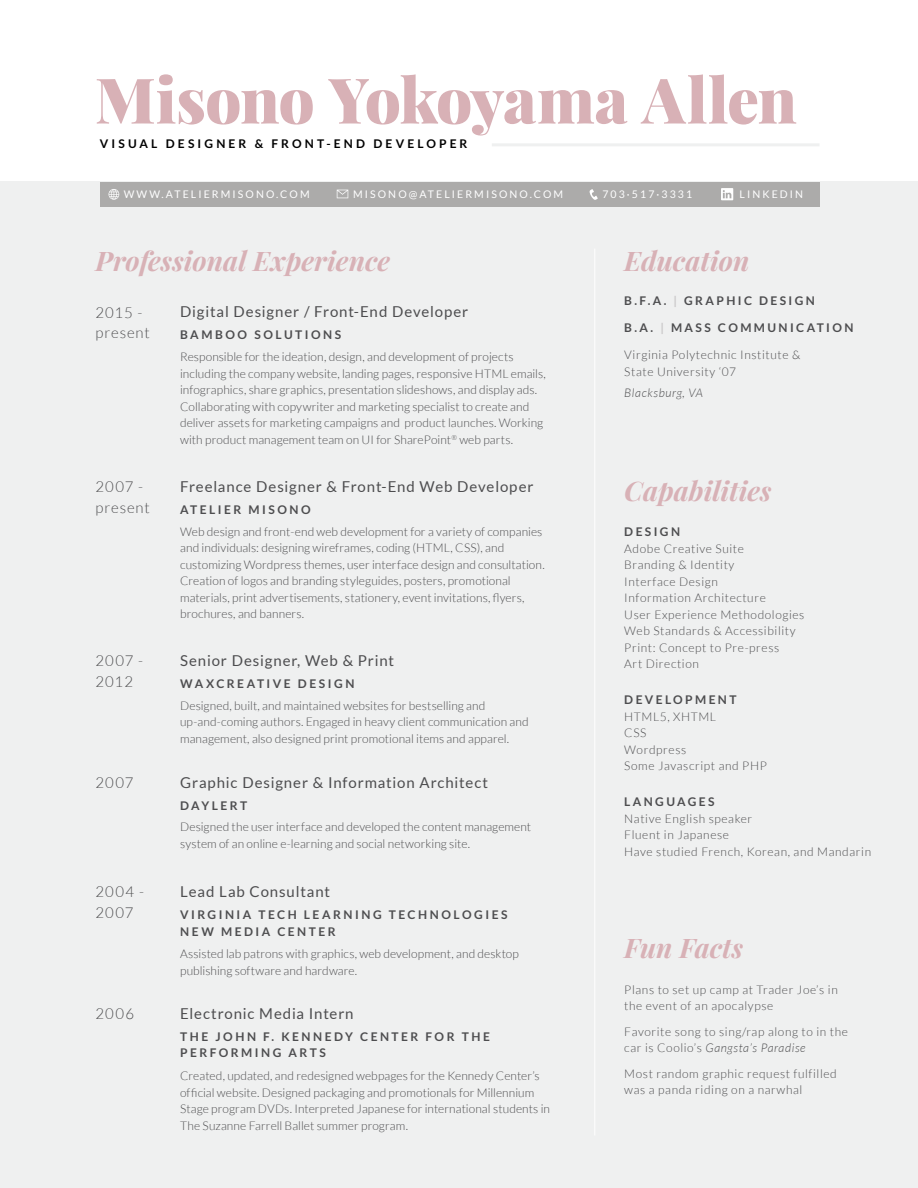
<style>
.page{position:relative;width:918px;height:1188px;background:#fff}
.page>*{position:absolute;margin:0;border:0;box-sizing:border-box;transform-origin:0 0}
.t1{font:900 63px "Playfair Display";letter-spacing:-.02em;color:#d8b1b6}
.t2{font:italic 700 27px "Playfair Display";color:#d8b1b6}
.t3{font:15px "Lato";letter-spacing:.06em;color:#4d4d4f}
.t4{font:300 15px/20.4px "Lato";letter-spacing:.065em;color:#4d4d4f}
.t5{font:300 12px/16.5px "Lato";letter-spacing:.01em;color:#4d4d4f}
.t6{font:300 12px/16.5px "Lato";letter-spacing:.05em;color:#4d4d4f}
.t7{font:700 12px/16.5px "Lato";letter-spacing:.205em;color:#4d4d4f}
.t8{font:700 12px "Lato";letter-spacing:.26em;color:#000}
.t9{font:italic 300 12px "Lato";letter-spacing:.05em;color:#4d4d4f}
.t10{font:10.5px "Lato";letter-spacing:.2em;color:#fff}
.s1{color:#c9c7c8}
.s2{font-style:italic}
</style>
<div class="page">
<div style="left:0;top:182px;width:918px;height:1006px;background:#eff0f0"></div>
<hr style="left:594px;top:249px;width:1px;height:887px;background:#fff">
<hr style="left:492px;top:143px;width:328px;height:3px;background:#eff0f0">
<div style="left:100px;top:182px;width:720px;height:25px;background:#acabaa"></div>
<svg style="left:337px;top:190px;width:11px;height:8px"></svg>
<svg style="left:590px;top:189px;width:8px;height:11px"></svg>
<svg style="left:109px;top:189px;width:10px;height:11px"></svg>
<svg style="left:721px;top:188px;width:12px;height:12px"></svg>
<h1 class="t1" style="left:95px;top:59px;width:704px">Misono Yokoyama Allen</h1>
<p class="t8" style="left:100px;top:137px;width:369px">VISUAL DESIGNER &amp; FRONT-END DEVELOPER</p>
<p class="t10" style="left:124px;top:188px;width:187px">WWW.ATELIERMISONO.COM</p>
<p class="t10" style="left:353px;top:188px;width:212px">MISONO@ATELIERMISONO.COM</p>
<p class="t10" style="left:602px;top:188px;width:91px">703·517·3331</p>
<p class="t10" style="left:740px;top:188px;width:65px">LINKEDIN</p>
<h2 class="t2" style="left:96px;top:242px;width:296px">Professional Experience</h2>
<p class="t3" style="left:180px;top:304px;width:290px">Digital Designer / Front-End Developer</p>
<p class="t4" style="left:96px;top:302px;width:56px">2015 - present</p>
<p class="t7" style="left:180px;top:327px;width:163px">BAMBOO SOLUTIONS</p>
<p class="t5" style="left:180px;top:349px;width:367px">Responsible for the ideation, design, and development of projects including the company website, landing pages, responsive HTML emails, infographics, share graphics, presentation slideshows, and display ads.<br>Collaborating with copywriter and marketing specialist to create and deliver assets for marketing campaigns and product launches. Working with product management team on UI for SharePoint<sup>®</sup> web parts.</p>
<p class="t4" style="left:96px;top:477px;width:56px">2007 - present</p>
<p class="t3" style="left:180px;top:478px;width:355px">Freelance Designer &amp; Front-End Web Developer</p>
<p class="t7" style="left:180px;top:501px;width:132px">ATELIER MISONO</p>
<p class="t5" style="left:180px;top:523px;width:366px">Web design and front-end web development for a variety of companies and individuals: designing wireframes, coding (HTML, CSS), and customizing Wordpress themes, user interface design and consultation.<br>Creation of logos and branding styleguides, posters, promotional materials, print advertisements, stationery, event invitations, flyers, brochures, and banners.</p>
<p class="t4" style="left:96px;top:651px;width:49px">2007 -<br>2012</p>
<p class="t3" style="left:180px;top:652px;width:215px">Senior Designer, Web &amp; Print</p>
<p class="t7" style="left:180px;top:675px;width:176px">WAXCREATIVE DESIGN</p>
<p class="t5" style="left:180px;top:697px;width:350px">Designed, built, and maintained websites for bestselling and up-and-coming authors. Engaged in heavy client communication and management, also designed print promotional items and apparel.</p>
<p class="t4" style="left:96px;top:772px;width:39px">2007</p>
<p class="t3" style="left:180px;top:774px;width:310px">Graphic Designer &amp; Information Architect</p>
<p class="t7" style="left:180px;top:797px;width:69px">DAYLERT</p>
<p class="t5" style="left:180px;top:819px;width:353px">Designed the user interface and developed the content management system of an online e-learning and social networking site.</p>
<p class="t4" style="left:96px;top:882px;width:50px">2004 -<br>2007</p>
<p class="t3" style="left:180px;top:883px;width:151px">Lead Lab Consultant</p>
<p class="t7" style="left:180px;top:906px;width:329px">VIRGINIA TECH LEARNING TECHNOLOGIES<br>NEW MEDIA CENTER</p>
<p class="t5" style="left:180px;top:946px;width:340px">Assisted lab patrons with graphics, web development, and desktop publishing software and hardware.</p>
<p class="t4" style="left:96px;top:1004px;width:40px">2006</p>
<p class="t3" style="left:180px;top:1005px;width:175px">Electronic Media Intern</p>
<p class="t7" style="left:180px;top:1028px;width:311px">THE JOHN F. KENNEDY CENTER FOR THE<br>PERFORMING ARTS</p>
<p class="t5" style="left:180px;top:1068px;width:371px">Created, updated, and redesigned webpages for the Kennedy Center’s official website. Designed packaging and promotionals for Millennium Stage program DVDs. Interpreted Japanese for international students in The Suzanne Farrell Ballet summer program.</p>
<h2 class="t2" style="left:624px;top:242px;width:126px">Education</h2>
<p class="t7" style="left:624px;top:292px;width:192px">B.F.A. <span class="s1">|</span> GRAPHIC DESIGN</p>
<p class="t7" style="left:624px;top:319px;width:231px">B.A. <span class="s1">|</span> MASS COMMUNICATION</p>
<p class="t6" style="left:624px;top:347px;width:178px">Virginia Polytechnic Institute &amp;<br>State University ‘07</p>
<p class="t9" style="left:624px;top:386px;width:80px">Blacksburg, VA</p>
<h2 class="t2" style="left:624px;top:473px;width:149px">Capabilities</h2>
<p class="t7" style="left:624px;top:524px;width:57px">DESIGN</p>
<p class="t6" style="left:624px;top:540px;width:182px">Adobe Creative Suite<br>Branding &amp; Identity<br>Interface Design<br>Information Architecture<br>User Experience Methodologies<br>Web Standards &amp; Accessibility<br>Print: Concept to Pre-press<br>Art Direction</p>
<p class="t7" style="left:624px;top:692px;width:114px">DEVELOPMENT</p>
<p class="t6" style="left:624px;top:708px;width:144px">HTML5, XHTML<br>CSS<br>Wordpress<br>Some Javascript and PHP</p>
<p class="t7" style="left:624px;top:794px;width:92px">LANGUAGES</p>
<p class="t6" style="left:624px;top:810px;width:248px">Native English speaker<br>Fluent in Japanese<br>Have studied French, Korean, and Mandarin</p>
<h2 class="t2" style="left:624px;top:929px;width:120px">Fun Facts</h2>
<p class="t6" style="left:624px;top:981px;width:215px">Plans to set up camp at Trader Joe’s in the event of an apocalypse</p>
<p class="t6" style="left:624px;top:1023px;width:225px">Favorite song to sing/rap along to in the car is Coolio’s <span class="s2">Gangsta’s Paradise</span></p>
<p class="t6" style="left:624px;top:1065px;width:214px">Most random graphic request fulfilled was a panda riding on a narwhal</p>
</div>
